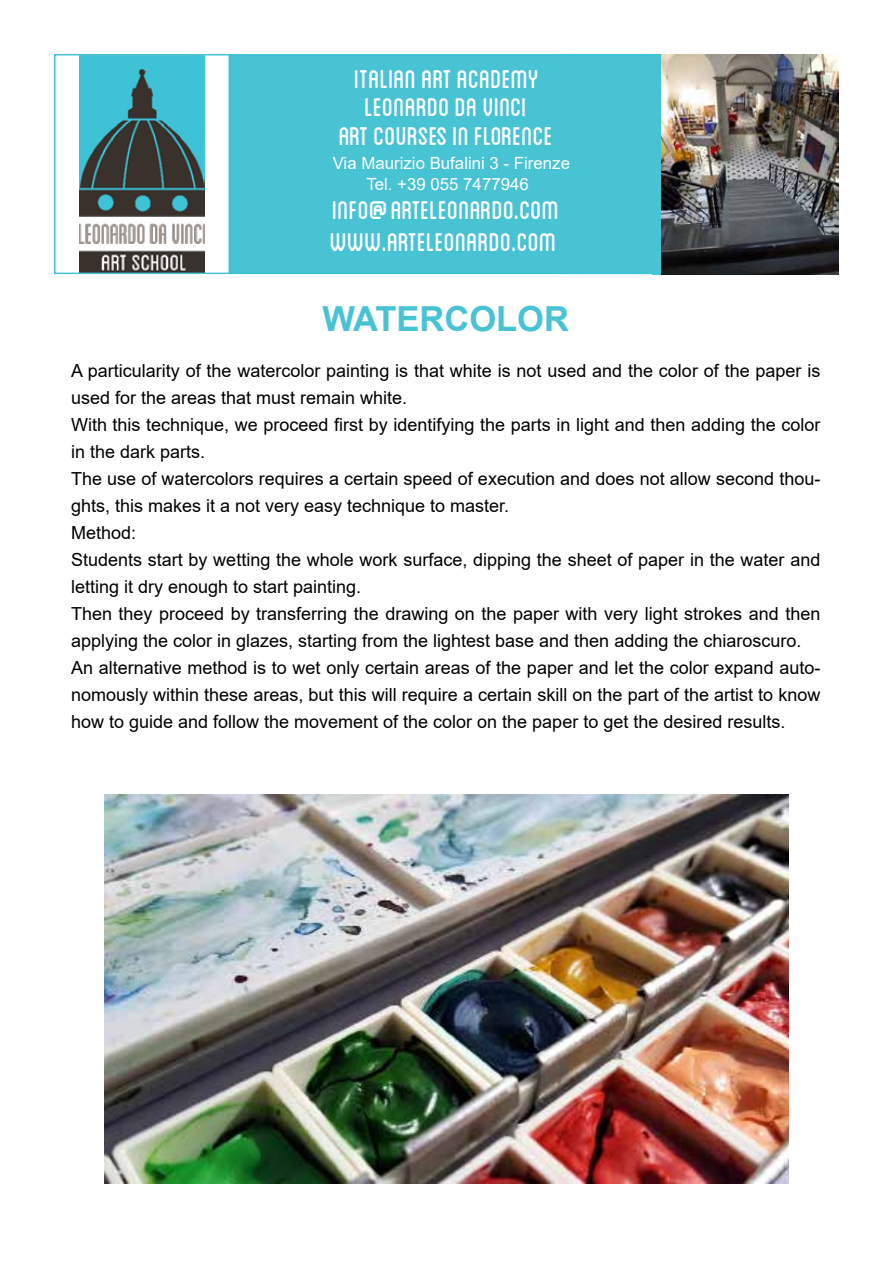
<style>
.page{position:relative;width:893px;height:1263px;background:#fff}
.page>*{position:absolute;margin:0;border:0;box-sizing:border-box;transform-origin:0 0}
.t1{font:36px/28.5px "Blanch Caps";color:#fff;text-align:center}
.t2{font:700 34.5px "Arial";color:#47c3d3}
.t3{font:18px/27px "Arial";color:#000}
.t4{font:16.8px/21.5px "Arial";color:#fff;text-align:center}
</style>
<div class="page">
<img style="left:79px;top:57px;width:125px;height:214px">
<div style="left:54px;top:54px;width:177px;height:220px;border:2px solid #47c3d3"></div>
<div style="left:229px;top:55px;width:428px;height:218px;background:#47c3d3"></div>
<div style="left:229px;top:54px;width:429px;height:220px;border:2px solid #3ec2d6"></div>
<div style="left:652px;top:54px;width:186px;height:220px;background:#47c3d3"></div>
<img style="left:661px;top:54px;width:177px;height:220px">
<img style="left:105px;top:794px;width:683px;height:389px">
<h1 class="t1" style="left:339px;top:63px;width:216px">ITALIAN ART ACADEMY<br>LEONARDO DA VINCI<br>art courses in florence</h1>
<p class="t4" style="left:333px;top:152px;width:239px">Via Maurizio Bufalini 3 - Firenze<br>Tel. +39 055 7477946</p>
<h1 class="t1" style="left:330px;top:192px;width:231px;line-height:32.1px;text-align:left">info@arteleonardo.com<br>WWW.ARTELEONARDO.COM</h1>
<h2 class="t2" style="left:322px;top:294px;width:248px">WATERCOLOR</h2>
<p class="t3" style="left:71px;top:357px;width:751px">A particularity of the watercolor painting is that white is not used and the color of the paper is used for the areas that must remain white.<br>With this technique, we proceed first by identifying the parts in light and then adding the color in the dark parts.<br>The use of watercolors requires a certain speed of execution and does not allow second thou&shy;ghts, this makes it a not very easy technique to master.<br>Method:<br>Students start by wetting the whole work surface, dipping the sheet of paper in the water and letting it dry enough to start painting.<br>Then they proceed by transferring the drawing on the paper with very light strokes and then applying the color in glazes, starting from the lightest base and then adding the chiaroscuro.<br>An alternative method is to wet only certain areas of the paper and let the color expand auto&shy;nomously within these areas, but this will require a certain skill on the part of the artist to know how to guide and follow the movement of the color on the paper to get the desired results.</p>
</div>
